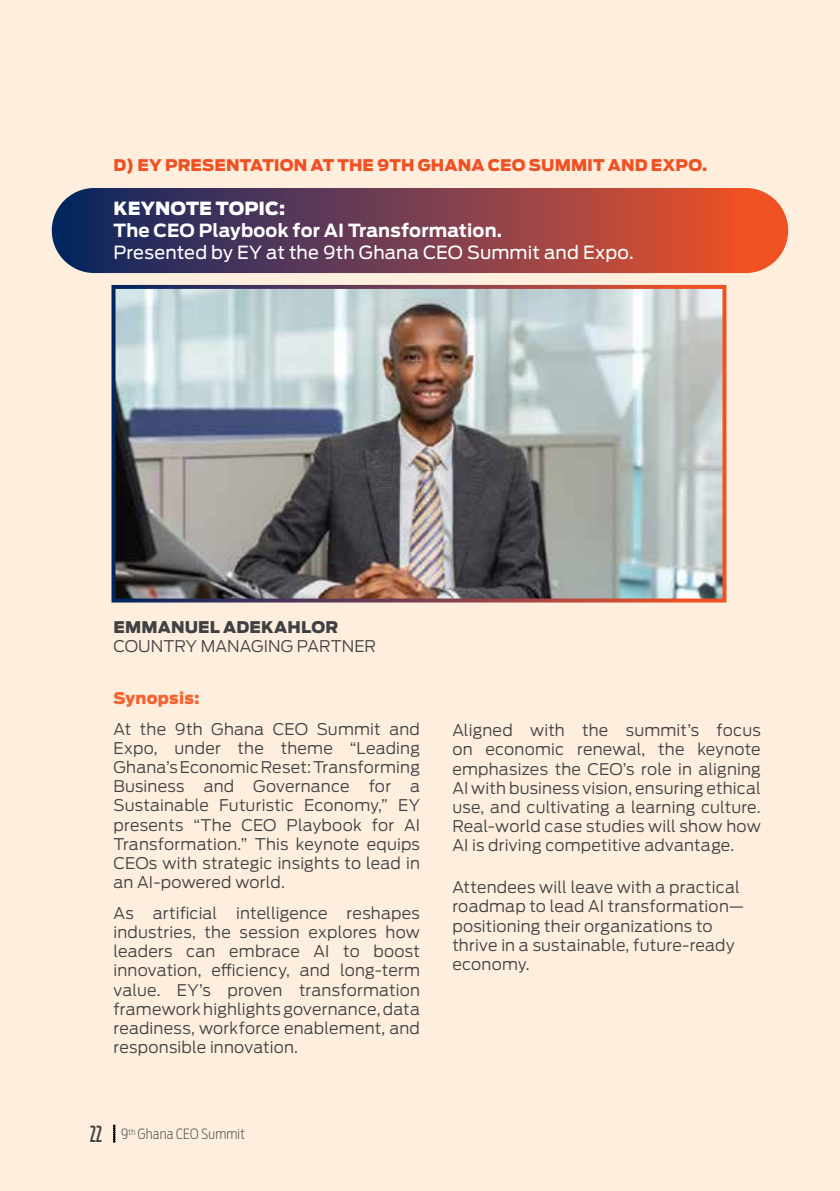
<style>
.page{position:relative;width:840px;height:1191px;background:#fff}
.page>*{position:absolute;margin:0;border:0;box-sizing:border-box;transform-origin:0 0}
.t1{font:18px "Ford Antenna";letter-spacing:.01em;color:#fff}
.t2{font:700 18px "Ford Antenna";letter-spacing:.01em;color:#fff}
.t3{font:900 18px "Ford Antenna";letter-spacing:.005em;color:#fff}
.t4{font:300 16px/19.2px "Ford Antenna";letter-spacing:.01em;color:#414042;text-align:justify}
.t5{font:900 16px "Antenna";letter-spacing:.005em;color:#f05123}
.t6{font:900 16px "Ford Antenna";letter-spacing:.01em;color:#414042}
.t7{font:900 16px "Ford Antenna";letter-spacing:.015em;color:#f26431}
.t8{font:200 14px "Ford Antenna Cond";letter-spacing:.015em;color:#414042}
.s1{font-family:"Antenna Comp";font-weight:500;font-size:22px}
</style>
<div class="page">
<div style="left:0;top:0;width:839px;height:1191px;background:#fdeedd"></div>
<img style="left:116px;top:290px;width:605px;height:307px">
<div style="left:52px;top:188px;width:735px;height:85px;background:linear-gradient(to right,#05276a,#f6542a);border-radius:43px"></div>
<hr style="left:839px;top:0;width:1px;height:1191px;background:#fdeedd">
<svg style="left:113px;top:1124px;width:2px;height:18px"></svg>
<p class="t5" style="left:113px;top:156px;width:595px">D) EY PRESENTATION AT THE 9TH GHANA CEO SUMMIT AND EXPO.</p>
<p class="t3" style="left:113px;top:192px;width:173px">KEYNOTE TOPIC:</p>
<p class="t2" style="left:113px;top:214px;width:390px">The CEO Playbook for AI Transformation.</p>
<p class="t1" style="left:113px;top:236px;width:521px">Presented by EY at the 9th Ghana CEO Summit and Expo.</p>
<p class="t6" style="left:113px;top:612px;width:226px">EMMANUEL ADEKAHLOR</p>
<p class="t4" style="left:113px;top:635px;width:264px">COUNTRY MANAGING PARTNER</p>
<p class="t7" style="left:113px;top:683px;width:88px">Synopsis:</p>
<p class="t4" style="left:113px;top:717px;width:308px">At the 9th Ghana CEO Summit and Expo, under the theme “Leading Ghana’s Economic Reset: Transforming Business and Governance for a Sustainable Futuristic Economy,” EY presents “The CEO Playbook for AI Transformation.” This keynote equips CEOs with strategic insights to lead in an AI-powered world.</p>
<p class="t4" style="left:113px;top:901px;width:308px">As artificial intelligence reshapes industries, the session explores how leaders can embrace AI to boost innovation, efficiency, and long-term value. EY’s proven transformation framework highlights governance, data readiness, workforce enablement, and responsible innovation.</p>
<p class="t8" style="left:90px;top:1122px;width:156px"><span class="s1">22</span> 9<sup>th</sup> Ghana CEO Summit</p>
<p class="t4" style="left:452px;top:719px;width:310px">Aligned with the summit’s focus on economic renewal, the keynote emphasizes the CEO’s role in aligning AI with business vision, ensuring ethical use, and cultivating a learning culture.<br>Real-world case studies will show how AI is driving competitive advantage.</p>
<p class="t4" style="left:452px;top:876px;width:293px;text-align:left">Attendees will leave with a practical roadmap to lead AI transformation— positioning their organizations to thrive in a sustainable, future-ready economy.</p>
</div>
